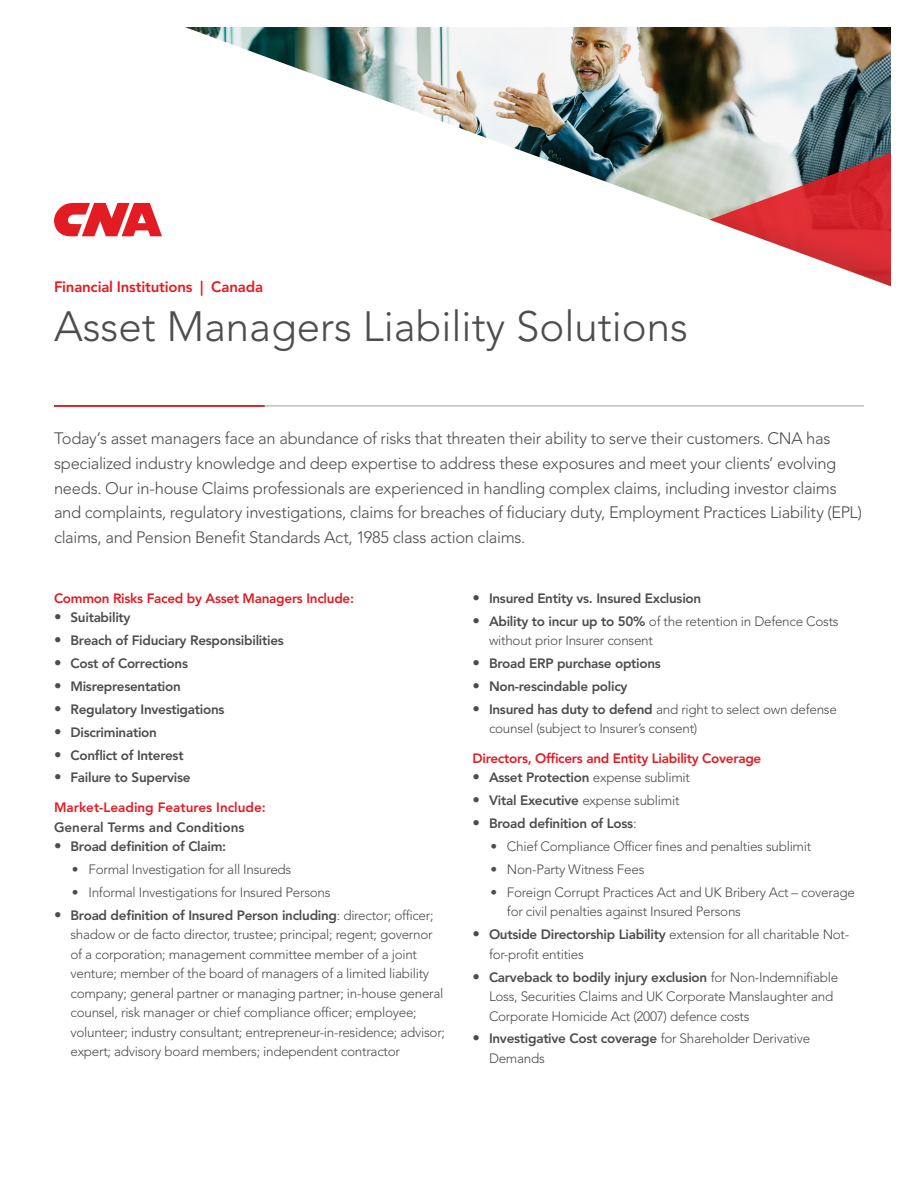
<style>
.page{position:relative;width:918px;height:1188px;background:#fff}
.page>*{position:absolute;margin:0;border:0;box-sizing:border-box;transform-origin:0 0}
.t1{font:300 42px "Avenir LT Std";color:#4d4d4f}
.t2{font:300 16.5px/24.6px "Avenir LT Std";letter-spacing:-.02em;color:#4d4d4f}
.t3{font:800 15px "Avenir LT Std";letter-spacing:-.015em;color:#e31b23}
.t4{font:300 13.5px/19.5px "Avenir LT Std";letter-spacing:-.02em;color:#4d4d4f}
.t5{font:800 13.5px "Avenir LT Std";letter-spacing:-.02em;color:#4d4d4f}
.t6{font:800 13.5px "Avenir LT Std";letter-spacing:-.02em;color:#e31b23}
.t7{font:800 13.5px/29.5px "Avenir LT Std";color:#e31b23}
.t8{font:800 13.5px "Avenir LT Std";color:#4d4d4f}
.s1{font-size:15px}
.s2{font-size:15px;color:#4d4d4f}
.s3{color:#4d4d4f}
.s4{font-weight:800}
.s5{font-weight:800;font-size:15px}
.s6{font-weight:300}
</style>
<div class="page">
<img style="left:185px;top:27px;width:706px;height:193px">
<svg style="left:710px;top:153px;width:181px;height:133px"></svg>
<svg style="left:54px;top:203px;width:108px;height:33px"></svg>
<hr style="left:54px;top:406px;width:810px;height:1px;background:#9fa1a4">
<hr style="left:54px;top:405px;width:211px;height:2px;background:#e31b23">
<p class="t3" style="left:54px;top:278px;width:211px">Financial Institutions | Canada</p>
<h1 class="t1" style="left:54px;top:302px;width:636px">Asset Managers Liability Solutions</h1>
<p class="t2" style="left:54px;top:427px;width:809px">Today’s asset managers face an abundance of risks that threaten their ability to serve their customers. CNA has specialized industry knowledge and deep expertise to address these exposures and meet your clients’ evolving needs. Our in-house Claims professionals are experienced in handling complex claims, including investor claims and complaints, regulatory investigations, claims for breaches of fiduciary duty, Employment Practices Liability (EPL) claims, and Pension Benefit Standards Act, 1985 class action claims.</p>
<p class="t6" style="left:54px;top:590px;width:302px">Common Risks Faced by Asset Managers Include:</p>
<p class="t5" style="left:54px;top:610px;width:78px"><span class="s1">•</span> Suitability</p>
<p class="t5" style="left:54px;top:633px;width:231px"><span class="s1">•</span> Breach of Fiduciary Responsibilities</p>
<p class="t5" style="left:54px;top:655px;width:136px"><span class="s1">•</span> Cost of Corrections</p>
<p class="t5" style="left:54px;top:678px;width:128px"><span class="s1">•</span> Misrepresentation</p>
<p class="t5" style="left:54px;top:701px;width:172px"><span class="s1">•</span> Regulatory Investigations</p>
<p class="t5" style="left:54px;top:724px;width:105px"><span class="s1">•</span> Discrimination</p>
<p class="t5" style="left:54px;top:747px;width:131px"><span class="s1">•</span> Conflict of Interest</p>
<p class="t7" style="left:54px;top:763px;width:213px"><span class="s2">•</span> <span class="s3">Failure to Supervise<br></span>Market-Leading Features Include:</p>
<p class="t8" style="left:54px;top:819px;width:192px">General Terms and Conditions</p>
<p class="t5" style="left:54px;top:838px;width:174px"><span class="s1">•</span> Broad definition of Claim:</p>
<p class="t4" style="left:72px;top:860px;width:221px"><span class="s4">•</span> Formal Investigation for all Insureds</p>
<p class="t4" style="left:72px;top:882px;width:260px"><span class="s4">•</span> Informal Investigations for Insured Persons</p>
<p class="t4" style="left:70px;top:905px;width:376px;text-indent:-16px"><span class="s5">•</span> <span class="s4">Broad definition of Insured Person including</span>: director; officer; shadow or de facto director, trustee; principal; regent; governor of a corporation; management committee member of a joint venture; member of the board of managers of a limited liability company; general partner or managing partner; in-house general counsel, risk manager or chief compliance officer; employee; volunteer; industry consultant; entrepreneur-in-residence; advisor; expert; advisory board members; independent contractor</p>
<p class="t5" style="left:472px;top:590px;width:230px"><span class="s1">•</span> Insured Entity vs. Insured Exclusion</p>
<p class="t4" style="left:489px;top:611px;width:351px;text-indent:-16px"><span class="s5">•</span> <span class="s4">Ability to incur up to 50%</span> of the retention in Defence Costs without prior Insurer consent</p>
<p class="t5" style="left:472px;top:655px;width:190px"><span class="s1">•</span> Broad ERP purchase options</p>
<p class="t5" style="left:472px;top:678px;width:157px"><span class="s1">•</span> Non-rescindable policy</p>
<p class="t4" style="left:489px;top:699px;width:349px;text-indent:-16px"><span class="s5">•</span> <span class="s4">Insured has duty to defend</span> and right to select own defense counsel (subject to Insurer’s consent)</p>
<p class="t6" style="left:473px;top:750px;width:290px">Directors, Officers and Entity Liability Coverage</p>
<p class="t5" style="left:472px;top:770px;width:219px"><span class="s1">•</span> Asset Protection <span class="s6">expense sublimit</span></p>
<p class="t4" style="left:472px;top:791px;width:209px"><span class="s5">•</span> <span class="s4">Vital Executive</span> expense sublimit</p>
<p class="t5" style="left:472px;top:816px;width:166px"><span class="s1">•</span> Broad definition of Loss<span class="s6">:</span></p>
<p class="t4" style="left:490px;top:837px;width:322px"><span class="s4">•</span> Chief Compliance Officer fines and penalties sublimit</p>
<p class="t4" style="left:490px;top:860px;width:155px"><span class="s4">•</span> Non-Party Witness Fees</p>
<p class="t4" style="left:507px;top:882px;width:349px;text-indent:-16px"><span class="s4">•</span> Foreign Corrupt Practices Act and UK Bribery Act – coverage for civil penalties against Insured Persons</p>
<p class="t4" style="left:489px;top:925px;width:362px;text-indent:-16px"><span class="s5">•</span> <span class="s4">Outside Directorship Liability</span> extension for all charitable Not&shy;for-profit entities</p>
<p class="t4" style="left:489px;top:967px;width:351px;text-indent:-16px"><span class="s5">•</span> <span class="s4">Carveback to bodily injury exclusion</span> for Non-Indemnifiable<br>Loss, Securities Claims and UK Corporate Manslaughter and<br>Corporate Homicide Act (2007) defence costs</p>
<p class="t4" style="left:489px;top:1029px;width:323px;text-indent:-16px"><span class="s5">•</span> <span class="s4">Investigative Cost coverage</span> for Shareholder Derivative<br>Demands</p>
</div>
